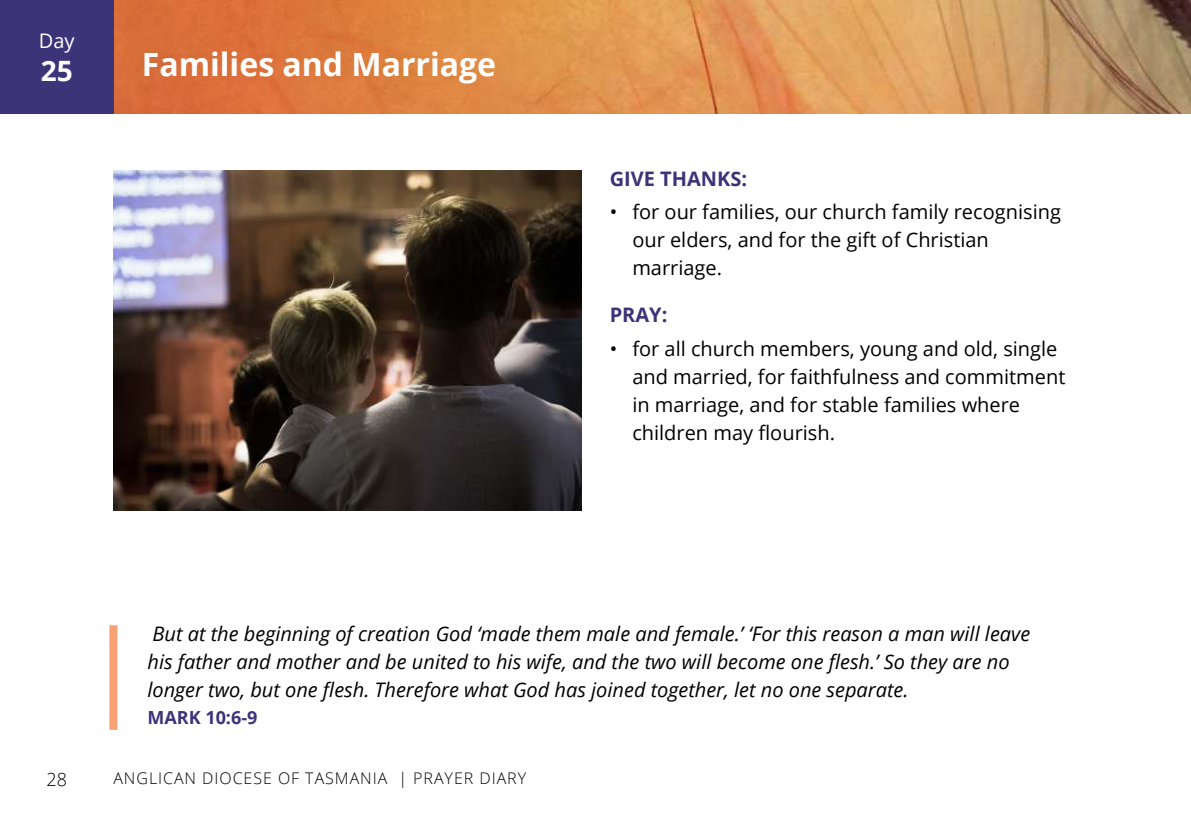
<style>
.page{position:relative;width:1191px;height:840px;background:#fff}
.page>*{position:absolute;margin:0;border:0;box-sizing:border-box;transform-origin:0 0}
.t1{font:700 32px "Open Sans";color:#fff}
.t2{font:700 28px "Open Sans";color:#fff}
.t3{font:italic 20px/28px "Open Sans";color:#000}
.t4{font:20px/28px "Open Sans";color:#000}
.t5{font:700 20px "Open Sans";color:#3c3379}
.t6{font:20px "Open Sans";color:#fff}
.t7{font:700 18px "Open Sans";color:#3c3379}
.t8{font:300 18px "Open Sans";color:#000}
.t9{font:300 16px "Open Sans";letter-spacing:.06em;color:#000}
</style>
<div class="page">
<img style="left:113px;top:0;width:1078px;height:113px">
<div style="left:0;top:0;width:113px;height:113px;background:#3c3379"></div>
<div style="left:109px;top:625px;width:8px;height:104px;background:#f9a175"></div>
<img style="left:113px;top:170px;width:468px;height:340px">
<p class="t6" style="left:39px;top:32px;width:37px">Day</p>
<h2 class="t2" style="left:41px;top:60px;width:33px">25</h2>
<h1 class="t1" style="left:142px;top:51px;width:356px">Families and Marriage</h1>
<p class="t5" style="left:609px;top:170px;width:139px">GIVE THANKS:</p>
<p class="t4" style="left:632px;top:200px;width:430px;text-indent:-23px">• for our families, our church family recognising our elders, and for the gift of Christian marriage.</p>
<p class="t5" style="left:609px;top:306px;width:59px">PRAY:</p>
<p class="t4" style="left:632px;top:336px;width:434px;text-indent:-23px">• for all church members, young and old, single and married, for faithfulness and commitment in marriage, and for stable families where children may flourish.</p>
<p class="t3" style="left:147px;top:621px;width:884px">But at the beginning of creation God ‘made them male and female.’ ‘For this reason a man will leave his father and mother and be united to his wife, and the two will become one flesh.’ So they are no longer two, but one flesh. Therefore what God has joined together, let no one separate.</p>
<p class="t7" style="left:147px;top:709px;width:111px">MARK 10:6-9</p>
<p class="t8" style="left:46px;top:771px;width:22px">28</p>
<p class="t9" style="left:113px;top:771px;width:414px">ANGLICAN DIOCESE OF TASMANIA | PRAYER DIARY</p>
</div>
